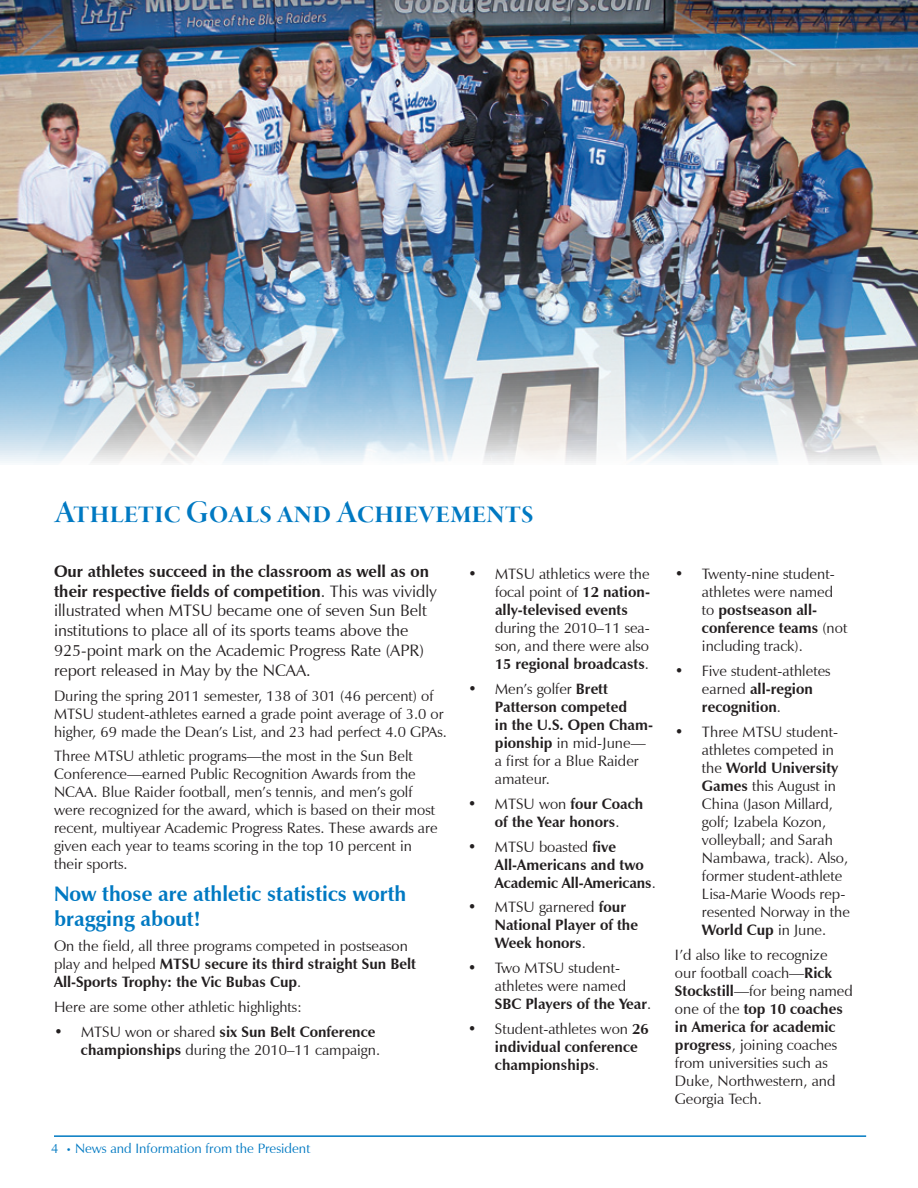
<style>
.page{position:relative;width:918px;height:1188px;background:#fff}
.page>*{position:absolute;margin:0;border:0;box-sizing:border-box;transform-origin:0 0}
.t1{font:33px "Garamond Premr Pro Smbd Disp";letter-spacing:.005em;color:#0079c2}
.t2{font:700 21px/25.2px "Zapf Humanist 601 BT";color:#0079c2}
.t3{font:16.5px/19.8px "Zapf Humanist 601 BT";color:#231f20}
.t4{font:15px/18px "Zapf Humanist 601 BT";color:#231f20}
.t5{font:700 15px/18px "Zapf Humanist 601 BT";color:#231f20}
.t6{font:13.5px "Zapf Humanist 601 BT";color:#0079c2}
.s1{font-weight:700}
.s2{font-weight:400}
.s3{font-size:9px}
</style>
<div class="page">
<img style="left:0;top:0;width:918px;height:463px">
<hr style="left:54px;top:1135px;width:812px;height:2px;background:#0079c2">
<h1 class="t1" style="left:54px;top:494px;width:481px">Athletic Goals and Achievements</h1>
<p class="t3" style="left:54px;top:561px;width:384px"><span class="s1">Our athletes succeed in the classroom as well as on their respective fields of competition</span>. This was vividly illustrated when MTSU became one of seven Sun Belt institutions to place all of its sports teams above the 925-point mark on the Academic Progress Rate (APR) report released in May by the NCAA.</p>
<p class="t4" style="left:54px;top:686px;width:394px">During the spring 2011 semester, 138 of 301 (46 percent) of<br>MTSU student-athletes earned a grade point average of 3.0 or higher, 69 made the Dean’s List, and 23 had perfect 4.0 GPAs.</p>
<p class="t4" style="left:54px;top:747px;width:385px">Three MTSU athletic programs—the most in the Sun Belt Conference—earned Public Recognition Awards from the NCAA. Blue Raider football, men’s tennis, and men’s golf were recognized for the award, which is based on their most recent, multiyear Academic Progress Rates. These awards are given each year to teams scoring in the top 10 percent in their sports.</p>
<h2 class="t2" style="left:54px;top:881px;width:354px">Now those are athletic statistics worth bragging about!</h2>
<p class="t5" style="left:54px;top:937px;width:364px"><span class="s2">On the field, all three programs competed in postseason play and helped</span> MTSU secure its third straight Sun Belt<br>All-Sports Trophy: the Vic Bubas Cup<span class="s2">.</span></p>
<p class="t4" style="left:54px;top:998px;width:250px">Here are some other athletic highlights:</p>
<p class="t4" style="left:81px;top:1023px;width:301px;text-indent:-27px">• MTSU won or shared <span class="s1">six Sun Belt Conference championships</span> during the 2010–11 campaign.</p>
<p class="t4" style="left:495px;top:565px;width:157px;text-align:justify;text-indent:-27px">• MTSU athletics were the focal point of <span class="s1">12 nation&shy;ally-televised events</span></p>
<p class="t4" style="left:495px;top:619px;width:156px;text-align:justify">during the 2010–11 sea&shy;son, and there were also <span class="s1">15 regional broadcasts</span>.</p>
<p class="t4" style="left:495px;top:680px;width:160px;text-indent:-27px">• Men’s golfer <span class="s1">Brett<br>Patterson competed<br>in the U.S. Open Cham&shy;pionship</span> in mid-June— a first for a Blue Raider amateur.</p>
<p class="t5" style="left:468px;top:795px;width:177px;text-align:center"><span class="s2">• MTSU won</span> four Coach of the Year honors<span class="s2">.</span></p>
<p class="t5" style="left:495px;top:838px;width:162px;text-indent:-27px"><span class="s2">• MTSU boasted</span> five<br>All-Americans and two<br>Academic All-Americans<span class="s2">.</span></p>
<p class="t5" style="left:495px;top:898px;width:145px;text-indent:-27px"><span class="s2">• MTSU garnered</span> four<br>National Player of the<br>Week honors<span class="s2">.</span></p>
<p class="t4" style="left:495px;top:959px;width:158px;text-indent:-27px">• Two MTSU student&shy;athletes were named<br><span class="s1">SBC Players of the Year</span>.</p>
<p class="t5" style="left:495px;top:1020px;width:155px;text-indent:-27px"><span class="s2">• Student-athletes won</span> 26 individual conference championships<span class="s2">.</span></p>
<p class="t6" style="left:51px;top:1140px;width:261px">4 <span class="s3">•</span> News and Information from the President</p>
<p class="t4" style="left:702px;top:565px;width:147px;text-indent:-27px">• Twenty-nine student&shy;athletes were named to <span class="s1">postseason all&shy;conference teams</span> (not including track).</p>
<p class="t4" style="left:702px;top:662px;width:130px;text-indent:-27px">• Five student-athletes earned <span class="s1">all-region recognition</span>.</p>
<p class="t4" style="left:702px;top:723px;width:149px;text-indent:-27px">• Three MTSU student&shy;athletes competed in the <span class="s1">World University<br>Games</span> this August in<br>China (Jason Millard, golf; Izabela Kozon, volleyball; and Sarah<br>Nambawa, track). Also, former student-athlete<br>Lisa-Marie Woods rep&shy;resented Norway in the<br><span class="s1">World Cup</span> in June.</p>
<p class="t4" style="left:675px;top:946px;width:179px">I’d also like to recognize<br>our football coach—<span class="s1">Rick<br>Stockstill</span>—for being named one of the <span class="s1">top 10 coaches in America for academic progress</span>, joining coaches from universities such as<br>Duke, Northwestern, and<br>Georgia Tech.</p>
</div>
